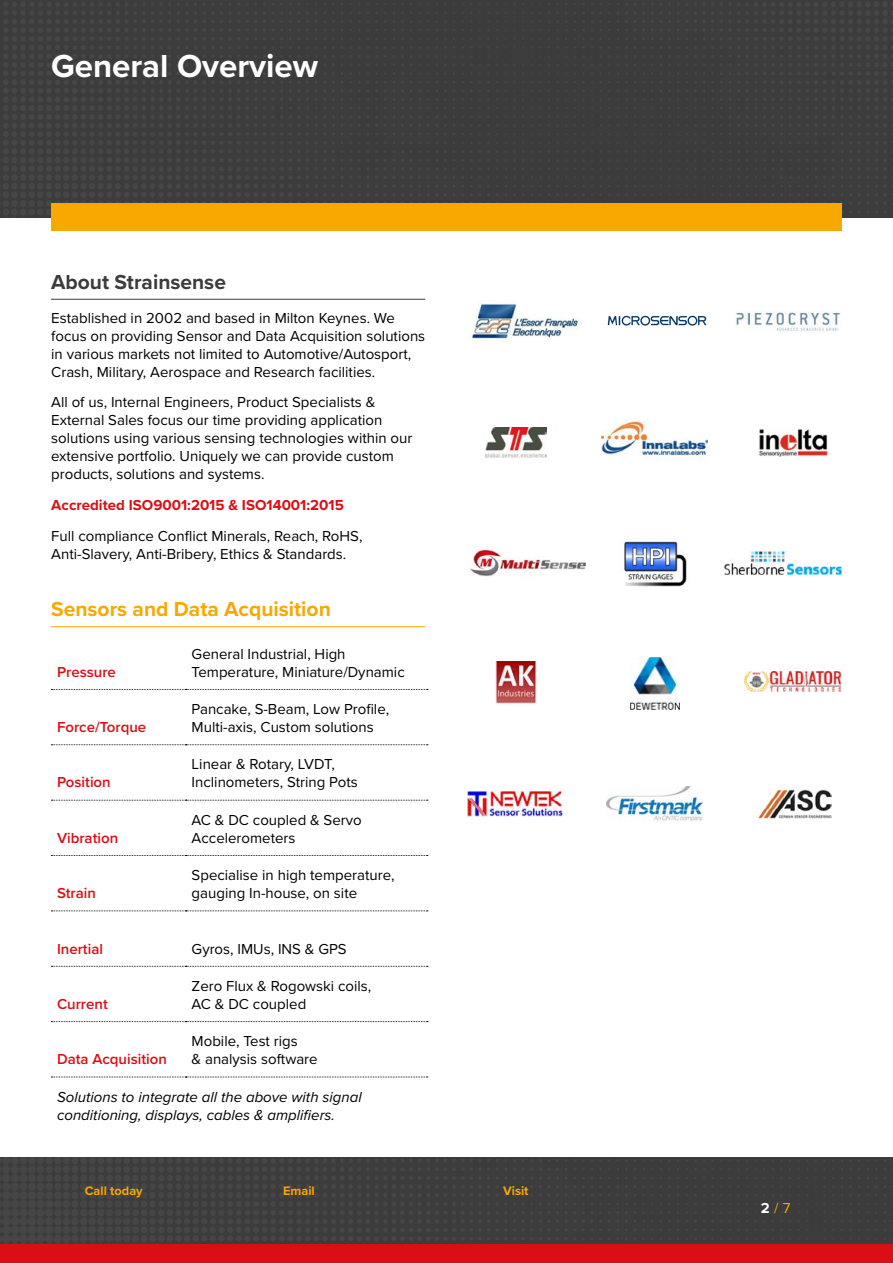
<style>
.page{position:relative;width:893px;height:1263px;background:#fff}
.page>*{position:absolute;margin:0;border:0;box-sizing:border-box;transform-origin:0 0}
.t1{font:700 33px "Proxima Nova";color:#fff}
.t2{font:700 21px "Proxima Nova";color:#f8a800}
.t3{font:700 21px "Proxima Nova";color:#3c3c3b}
.t4{font:15px/18px "Proxima Nova";color:#000}
.t5{font:italic 15px/18px "Proxima Nova";color:#000}
.t6{font:600 15px "Proxima Nova";color:#db0e15}
.t7{font:700 15px "Proxima Nova";color:#db0e15}
.t8{font:15px "Proxima Nova";color:#f8a800}
.t9{font:700 12.75px "Proxima Nova";color:#f8a800}
.s1{font-weight:700;color:#fff}
</style>
<div class="page">
<img style="left:0;top:1157px;width:893px;height:88px">
<img style="left:0;top:0;width:893px;height:217px">
<hr style="left:51px;top:299px;width:374px;height:1px;background:#3c3c3b">
<hr style="left:51px;top:626px;width:374px;height:1px;background:#f8a800">
<svg style="left:51px;top:689px;width:377px;height:1px"></svg>
<svg style="left:51px;top:744px;width:377px;height:1px"></svg>
<svg style="left:51px;top:800px;width:377px;height:1px"></svg>
<svg style="left:51px;top:855px;width:377px;height:1px"></svg>
<svg style="left:51px;top:910px;width:377px;height:1px"></svg>
<svg style="left:51px;top:966px;width:377px;height:1px"></svg>
<svg style="left:51px;top:1021px;width:377px;height:1px"></svg>
<svg style="left:51px;top:1076px;width:377px;height:1px"></svg>
<img style="left:472px;top:303px;width:108px;height:40px">
<img style="left:735px;top:311px;width:105px;height:20px">
<img style="left:486px;top:428px;width:60px;height:29px">
<img style="left:602px;top:420px;width:106px;height:36px">
<img style="left:759px;top:429px;width:70px;height:27px">
<img style="left:470px;top:549px;width:115px;height:28px">
<img style="left:624px;top:539px;width:63px;height:48px">
<img style="left:724px;top:552px;width:118px;height:22px">
<img style="left:495px;top:662px;width:42px;height:42px">
<img style="left:630px;top:657px;width:49px;height:52px">
<img style="left:744px;top:672px;width:96px;height:20px">
<img style="left:468px;top:791px;width:96px;height:25px">
<img style="left:607px;top:786px;width:96px;height:36px">
<img style="left:758px;top:790px;width:73px;height:28px">
<div style="left:51px;top:203px;width:791px;height:28px;background:#f8a800"></div>
<div style="left:0;top:1245px;width:893px;height:18px;background:#db0e15"></div>
<img style="left:607px;top:315px;width:100px;height:11px">
<h1 class="t1" style="left:51px;top:41px;width:269px">General Overview</h1>
<h2 class="t3" style="left:51px;top:266px;width:176px">About Strainsense</h2>
<p class="t4" style="left:51px;top:308px;width:375px">Established in 2002 and based in Milton Keynes. We focus on providing Sensor and Data Acquisition solutions in various markets not limited to Automotive/Autosport, Crash, Military, Aerospace and Research facilities.</p>
<p class="t4" style="left:51px;top:393px;width:363px">All of us, Internal Engineers, Product Specialists &amp; External Sales focus our time providing application solutions using various sensing technologies within our extensive portfolio. Uniquely we can provide custom products, solutions and systems.</p>
<p class="t7" style="left:51px;top:494px;width:294px">Accredited ISO9001:2015 &amp; ISO14001:2015</p>
<p class="t4" style="left:51px;top:526px;width:313px">Full compliance Conflict Minerals, Reach, RoHS,<br>Anti-Slavery, Anti-Bribery, Ethics &amp; Standards.</p>
<h2 class="t2" style="left:51px;top:593px;width:281px">Sensors and Data Acquisition</h2>
<p class="t6" style="left:57px;top:660px;width:60px">Pressure</p>
<p class="t6" style="left:57px;top:716px;width:91px">Force/Torque</p>
<p class="t6" style="left:57px;top:771px;width:55px">Position</p>
<p class="t6" style="left:57px;top:826px;width:63px">Vibration</p>
<p class="t6" style="left:57px;top:882px;width:40px">Strain</p>
<p class="t4" style="left:192px;top:644px;width:215px">General Industrial, High<br>Temperature, Miniature/Dynamic</p>
<p class="t4" style="left:192px;top:699px;width:199px">Pancake, S-Beam, Low Profile,<br>Multi-axis, Custom solutions</p>
<p class="t4" style="left:192px;top:755px;width:168px">Linear &amp; Rotary, LVDT,<br>Inclinometers, String Pots</p>
<p class="t4" style="left:192px;top:810px;width:172px">AC &amp; DC coupled &amp; Servo<br>Accelerometers</p>
<p class="t4" style="left:192px;top:865px;width:204px">Specialise in high temperature, gauging In-house, on site</p>
<p class="t6" style="left:57px;top:937px;width:48px">Inertial</p>
<p class="t4" style="left:192px;top:939px;width:157px">Gyros, IMUs, INS &amp; GPS</p>
<p class="t6" style="left:57px;top:993px;width:52px">Current</p>
<p class="t4" style="left:192px;top:976px;width:181px">Zero Flux &amp; Rogowski coils,<br>AC &amp; DC coupled</p>
<p class="t4" style="left:192px;top:1031px;width:128px">Mobile, Test rigs<br>&amp; analysis software</p>
<p class="t5" style="left:57px;top:1087px;width:306px">Solutions to integrate all the above with signal conditioning, displays, cables &amp; amplifiers.</p>
<p class="t6" style="left:57px;top:1048px;width:111px">Data Acquisition</p>
<p class="t9" style="left:85px;top:1181px;width:59px">Call today</p>
<p class="t9" style="left:283px;top:1181px;width:33px">Email</p>
<p class="t9" style="left:503px;top:1181px;width:27px">Visit</p>
<p class="t8" style="left:761px;top:1197px;width:31px"><span class="s1">2</span> 7/</p>
</div>
